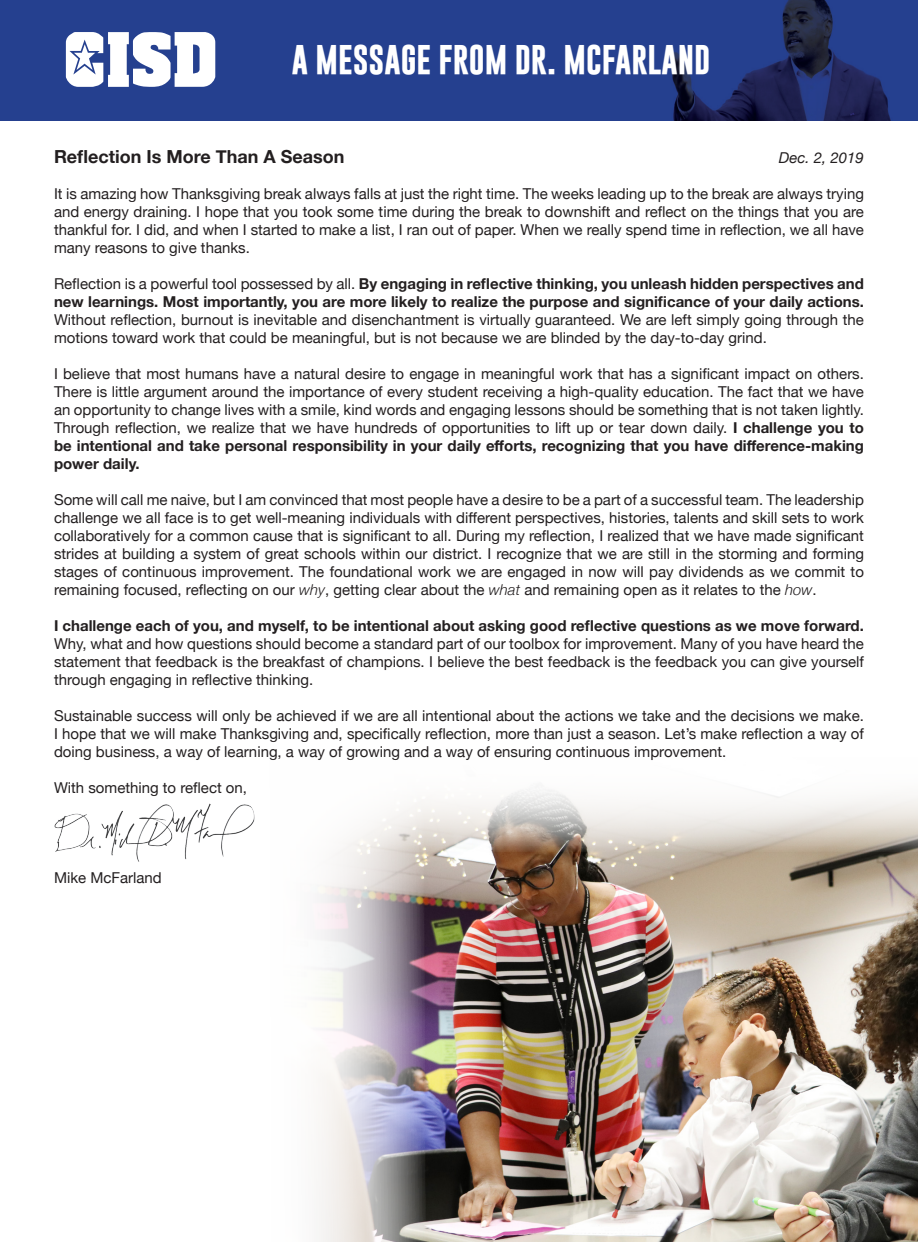
<style>
.page{position:relative;width:918px;height:1242px;background:#fff}
.page>*{position:absolute;margin:0;border:0;box-sizing:border-box;transform-origin:0 0}
.t1{font:700 30px "Gobold";color:#fff}
.t2{font:700 18px "Helvetica Neue";color:#231f20}
.t3{font:15px/18px "Helvetica Neue";color:#231f20;text-align:justify}
.t4{font:italic 15px "Helvetica Neue";color:#231f20}
.s1{font-weight:700}
.s2{font-weight:300;font-style:italic}
</style>
<div class="page">
<img style="left:0;top:0;width:918px;height:120px">
<svg style="left:66px;top:32px;width:149px;height:55px"></svg>
<img style="left:427px;top:852px;width:491px;height:390px">
<svg style="left:427px;top:786px;width:491px;height:66px"></svg>
<img style="left:317px;top:800px;width:110px;height:442px">
<img style="left:54px;top:803px;width:201px;height:59px">
<p class="t1" style="left:292px;top:40px;width:420px">A MESSAGE FROM DR. MCFARLAND</p>
<p class="t2" style="left:54px;top:142px;width:292px">Reflection Is More Than A Season</p>
<p class="t4" style="left:779px;top:147px;width:87px">Dec. 2, 2019</p>
<p class="t3" style="left:54px;top:185px;width:812px">It is amazing how Thanksgiving break always falls at just the right time. The weeks leading up to the break are always trying and energy draining. I hope that you took some time during the break to downshift and reflect on the things that you are thankful for. I did, and when I started to make a list, I ran out of paper. When we really spend time in reflection, we all have many reasons to give thanks.</p>
<p class="t3" style="left:54px;top:275px;width:812px">Reflection is a powerful tool possessed by all. <span class="s1">By engaging in reflective thinking, you unleash hidden perspectives and new learnings. Most importantly, you are more likely to realize the purpose and significance of your daily actions.<br></span>Without reflection, burnout is inevitable and disenchantment is virtually guaranteed. We are left simply going through the motions toward work that could be meaningful, but is not because we are blinded by the day-to-day grind.</p>
<p class="t3" style="left:54px;top:365px;width:812px">I believe that most humans have a natural desire to engage in meaningful work that has a significant impact on others.<br>There is little argument around the importance of every student receiving a high-quality education. The fact that we have an opportunity to change lives with a smile, kind words and engaging lessons should be something that is not taken lightly.<br>Through reflection, we realize that we have hundreds of opportunities to lift up or tear down daily. <span class="s1">I challenge you to be intentional and take personal responsibility in your daily efforts, recognizing that you have difference-making power daily.</span></p>
<p class="t3" style="left:54px;top:491px;width:812px">Some will call me naive, but I am convinced that most people have a desire to be a part of a successful team. The leadership challenge we all face is to get well-meaning individuals with different perspectives, histories, talents and skill sets to work collaboratively for a common cause that is significant to all. During my reflection, I realized that we have made significant strides at building a system of great schools within our district. I recognize that we are still in the storming and forming stages of continuous improvement. The foundational work we are engaged in now will pay dividends as we commit to remaining focused, reflecting on our <span class="s2">why</span>, getting clear about the <span class="s2">what</span> and remaining open as it relates to the <span class="s2">how</span>.</p>
<p class="t3" style="left:54px;top:617px;width:812px"><span class="s1">I challenge each of you, and myself, to be intentional about asking good reflective questions as we move forward.<br></span>Why, what and how questions should become a standard part of our toolbox for improvement. Many of you have heard the statement that feedback is the breakfast of champions. I believe the best feedback is the feedback you can give yourself through engaging in reflective thinking.</p>
<p class="t3" style="left:54px;top:707px;width:811px">Sustainable success will only be achieved if we are all intentional about the actions we take and the decisions we make.<br>I hope that we will make Thanksgiving and, specifically reflection, more than just a season. Let’s make reflection a way of doing business, a way of learning, a way of growing and a way of ensuring continuous improvement.</p>
<p class="t3" style="left:54px;top:779px;width:195px">With something to reflect on,</p>
<p class="t3" style="left:54px;top:869px;width:109px">Mike McFarland</p>
</div>
